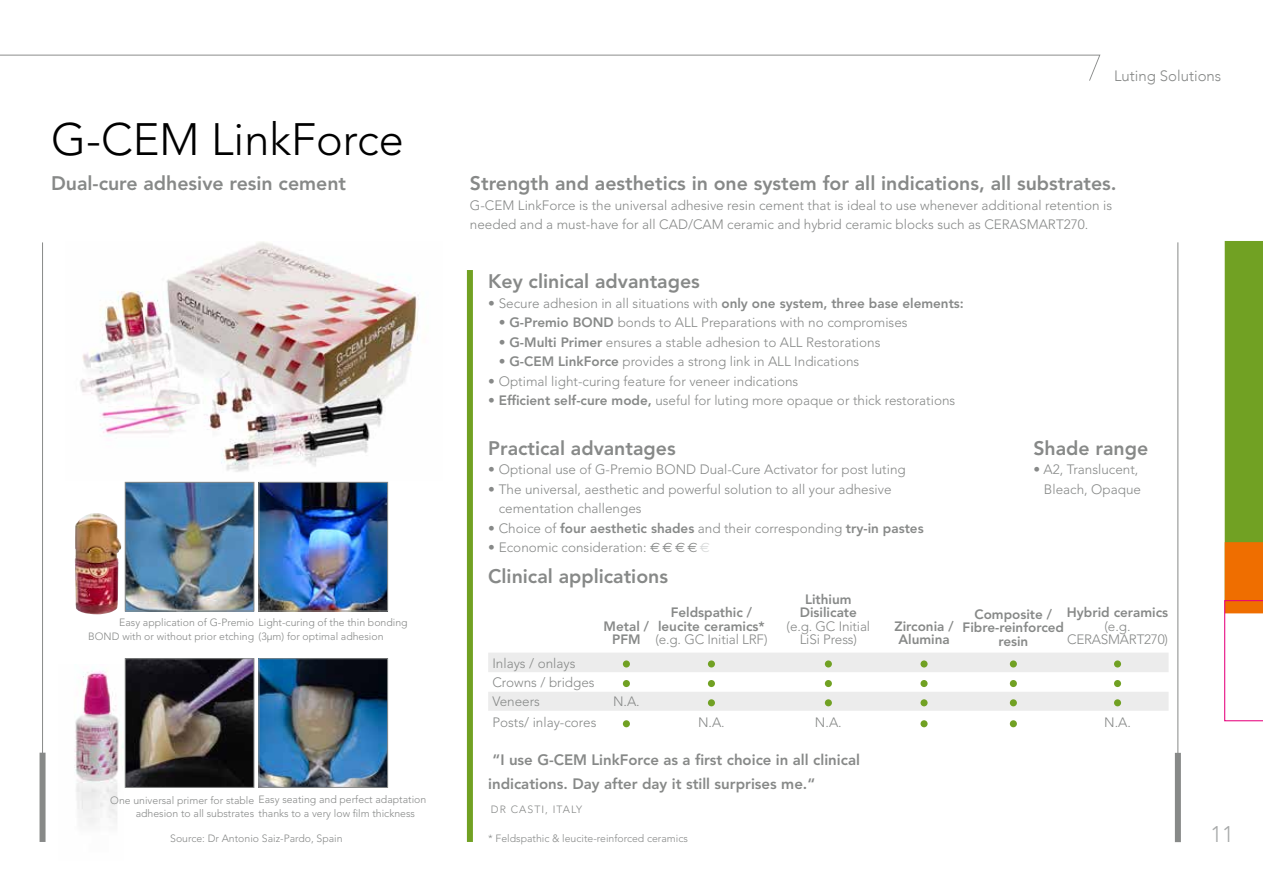
<style>
.page{position:relative;width:1263px;height:893px;background:#fff}
.page>*{position:absolute;margin:0;border:0;box-sizing:border-box;transform-origin:0 0}
.t1{font:300 45px "Avenir LT Std";color:#000}
.t2{font:300 22.5px "Avenir LT Std";color:#a7a9a9}
.t3{font:800 19.5px "Avenir LT Std";color:#878988}
.t4{font:800 15px/24px "Avenir LT Std";color:#878988}
.t5{font:300 15px "Avenir";color:#878988}
.t6{font:300 13.5px/19.5px "Avenir LT Std";color:#878988}
.t7{font:800 13.5px/13.5px "Avenir LT Std";color:#878988;text-align:center}
.t8{font:300 13.5px/13.5px "Avenir LT Std";letter-spacing:-.02em;color:#878988;text-align:center}
.t9{font:300 10.5px/13.5px "Avenir LT Std";color:#878988}
.t10{font:300 10.5px "Avenir LT Std";letter-spacing:.1em;color:#878988}
.s1{font-weight:800}
.s2{font-weight:300}
.s3{font-family:"Euro Sans Std";font-weight:400}
.s4{font-family:"Euro Sans Std";font-weight:400;color:#d8dada}
</style>
<div class="page">
<div style="left:467px;top:270px;width:6px;height:572px;background:#71a123"></div>
<img style="left:127px;top:484px;width:125px;height:125px">
<div style="left:125px;top:482px;width:129px;height:129px;border:1px solid #878988"></div>
<img style="left:127px;top:660px;width:125px;height:126px">
<div style="left:125px;top:658px;width:129px;height:130px;border:1px solid #878988"></div>
<img style="left:261px;top:484px;width:125px;height:125px">
<div style="left:259px;top:482px;width:129px;height:129px;border:1px solid #878988"></div>
<img style="left:261px;top:660px;width:125px;height:126px">
<div style="left:259px;top:658px;width:129px;height:130px;border:1px solid #878988"></div>
<img style="left:74px;top:668px;width:49px;height:157px">
<img style="left:80px;top:241px;width:339px;height:231px">
<img style="left:75px;top:513px;width:46px;height:101px">
<hr style="left:1177px;top:242px;width:1px;height:518px;background:#878988">
<div style="left:1175px;top:753px;width:6px;height:89px;background:#878988"></div>
<hr style="left:42px;top:242px;width:1px;height:519px;background:#878988">
<div style="left:40px;top:753px;width:6px;height:89px;background:#878988"></div>
<svg style="left:488px;top:653px;width:680px;height:58px"></svg>
<div style="left:623px;top:660px;width:7px;height:7px;background:#71a123;border-radius:50%"></div>
<div style="left:708px;top:660px;width:7px;height:7px;background:#71a123;border-radius:50%"></div>
<div style="left:825px;top:660px;width:7px;height:7px;background:#71a123;border-radius:50%"></div>
<div style="left:920px;top:660px;width:7px;height:7px;background:#71a123;border-radius:50%"></div>
<div style="left:1010px;top:660px;width:7px;height:7px;background:#71a123;border-radius:50%"></div>
<div style="left:1114px;top:660px;width:7px;height:7px;background:#71a123;border-radius:50%"></div>
<div style="left:623px;top:680px;width:7px;height:7px;background:#71a123;border-radius:50%"></div>
<div style="left:708px;top:680px;width:7px;height:7px;background:#71a123;border-radius:50%"></div>
<div style="left:825px;top:680px;width:7px;height:7px;background:#71a123;border-radius:50%"></div>
<div style="left:920px;top:680px;width:7px;height:7px;background:#71a123;border-radius:50%"></div>
<div style="left:1010px;top:680px;width:7px;height:7px;background:#71a123;border-radius:50%"></div>
<div style="left:1114px;top:680px;width:7px;height:7px;background:#71a123;border-radius:50%"></div>
<div style="left:708px;top:699px;width:7px;height:7px;background:#71a123;border-radius:50%"></div>
<div style="left:825px;top:699px;width:7px;height:7px;background:#71a123;border-radius:50%"></div>
<div style="left:920px;top:699px;width:7px;height:7px;background:#71a123;border-radius:50%"></div>
<div style="left:1010px;top:699px;width:7px;height:7px;background:#71a123;border-radius:50%"></div>
<div style="left:1114px;top:699px;width:7px;height:7px;background:#71a123;border-radius:50%"></div>
<div style="left:623px;top:720px;width:7px;height:7px;background:#71a123;border-radius:50%"></div>
<div style="left:920px;top:720px;width:7px;height:7px;background:#71a123;border-radius:50%"></div>
<div style="left:1010px;top:720px;width:7px;height:7px;background:#71a123;border-radius:50%"></div>
<svg style="left:0;top:54px;width:1101px;height:27px"></svg>
<svg style="left:1224px;top:241px;width:39px;height:480px"></svg>
<h1 class="t1" style="left:51px;top:113px;width:354px">G-CEM LinkForce</h1>
<p class="t5" style="left:1114px;top:67px;width:109px">Luting Solutions</p>
<h3 class="t3" style="left:51px;top:172px;width:297px">Dual-cure adhesive resin cement</h3>
<h3 class="t3" style="left:470px;top:172px;width:648px">Strength and aesthetics in one system for all indications, all substrates.</h3>
<p class="t6" style="left:470px;top:195px;width:644px">G-CEM LinkForce is the universal adhesive resin cement that is ideal to use whenever additional retention is needed and a must-have for all CAD/CAM ceramic and hybrid ceramic blocks such as CERASMART270.</p>
<p class="t9" style="left:88px;top:616px;width:321px;text-indent:31px">Easy application of G-Premio Light-curing of the thin bonding<br>BOND with or without prior etching (3µm) for optimal adhesion</p>
<p class="t9" style="left:136px;top:793px;width:292px;text-indent:-25px">One universal primer for stable Easy seating and perfect adaptation adhesion to all substrates thanks to a very low film thickness</p>
<h3 class="t3" style="left:488px;top:270px;width:213px">Key clinical advantages</h3>
<p class="t6" style="left:488px;top:293px;width:477px">• Secure adhesion in all situations with <span class="s1">only one system, three base elements:</span></p>
<p class="t6" style="left:499px;top:313px;width:410px">• <span class="s1">G-Premio BOND</span> bonds to ALL Preparations with no compromises</p>
<p class="t6" style="left:499px;top:332px;width:383px">• <span class="s1">G-Multi Primer</span> ensures a stable adhesion to ALL Restorations</p>
<p class="t6" style="left:499px;top:352px;width:362px">• <span class="s1">G-CEM LinkForce</span> provides a strong link in ALL Indications</p>
<p class="t6" style="left:488px;top:371px;width:312px">• Optimal light-curing feature for veneer indications</p>
<p class="t6" style="left:488px;top:391px;width:469px">• <span class="s1">Efficient self-cure mode,</span> useful for luting more opaque or thick restorations</p>
<h3 class="t3" style="left:488px;top:437px;width:189px">Practical advantages</h3>
<p class="t6" style="left:488px;top:460px;width:419px">• Optional use of G-Premio BOND Dual-Cure Activator for post luting</p>
<p class="t6" style="left:499px;top:479px;width:394px;text-indent:-11px">• The universal, aesthetic and powerful solution to all your adhesive cementation challenges</p>
<p class="t7" style="left:488px;top:521px;width:437px"><span class="s2">• Choice of</span> four aesthetic shades <span class="s2">and their corresponding</span> try-in pastes</p>
<p class="t6" style="left:488px;top:538px;width:223px">• Economic consideration: <span class="s3">€ € € €</span> <span class="s4">€</span></p>
<h3 class="t3" style="left:1033px;top:437px;width:116px">Shade range</h3>
<p class="t6" style="left:1033px;top:460px;width:109px;text-align:right">• A2, Translucent,<br>Bleach, Opaque</p>
<h3 class="t3" style="left:488px;top:564px;width:181px">Clinical applications</h3>
<p class="t7" style="left:604px;top:619px;width:47px">Metal /<br>PFM</p>
<p class="t7" style="left:658px;top:606px;width:108px">Feldspathic / leucite ceramics*</p>
<p class="t6" style="left:655px;top:630px;width:114px">(e.g. GC Initial LRF)</p>
<p class="t6" style="left:492px;top:653px;width:104px">Inlays / onlays<br>Crowns / bridges<br>Veneers</p>
<p class="t6" style="left:613px;top:692px;width:28px">N.A.</p>
<p class="t7" style="left:800px;top:592px;width:59px">Lithium<br>Disilicate</p>
<p class="t6" style="left:787px;top:619px;width:85px;line-height:13.5px;text-align:center">(e.g. GC Initial<br>LiSi Press)</p>
<p class="t7" style="left:894px;top:619px;width:61px;text-align:left">Zirconia /<br>Alumina</p>
<p class="t7" style="left:962px;top:607px;width:103px">Composite /<br>Fibre-reinforced resin</p>
<p class="t7" style="left:1067px;top:606px;width:103px">Hybrid ceramics</p>
<p class="t8" style="left:1067px;top:619px;width:102px">(e.g.<br>CERASMART270)</p>
<p class="t6" style="left:492px;top:713px;width:106px">Posts/ inlay-cores</p>
<p class="t6" style="left:698px;top:713px;width:28px">N.A.</p>
<p class="t6" style="left:815px;top:713px;width:28px">N.A.</p>
<p class="t6" style="left:1104px;top:713px;width:28px">N.A.</p>
<p class="t4" style="left:488px;top:748px;width:373px">“I use G-CEM LinkForce as a first choice in all clinical indications. Day after day it still surprises me.“</p>
<p class="t10" style="left:491px;top:803px;width:93px">DR CASTI, ITALY</p>
<p class="t9" style="left:170px;top:831px;width:174px">Source: Dr Antonio Saiz-Pardo, Spain</p>
<p class="t9" style="left:488px;top:831px;width:201px">* Feldspathic &amp; leucite-reinforced ceramics</p>
<h2 class="t2" style="left:1210px;top:821px;width:25px">11</h2>
</div>
